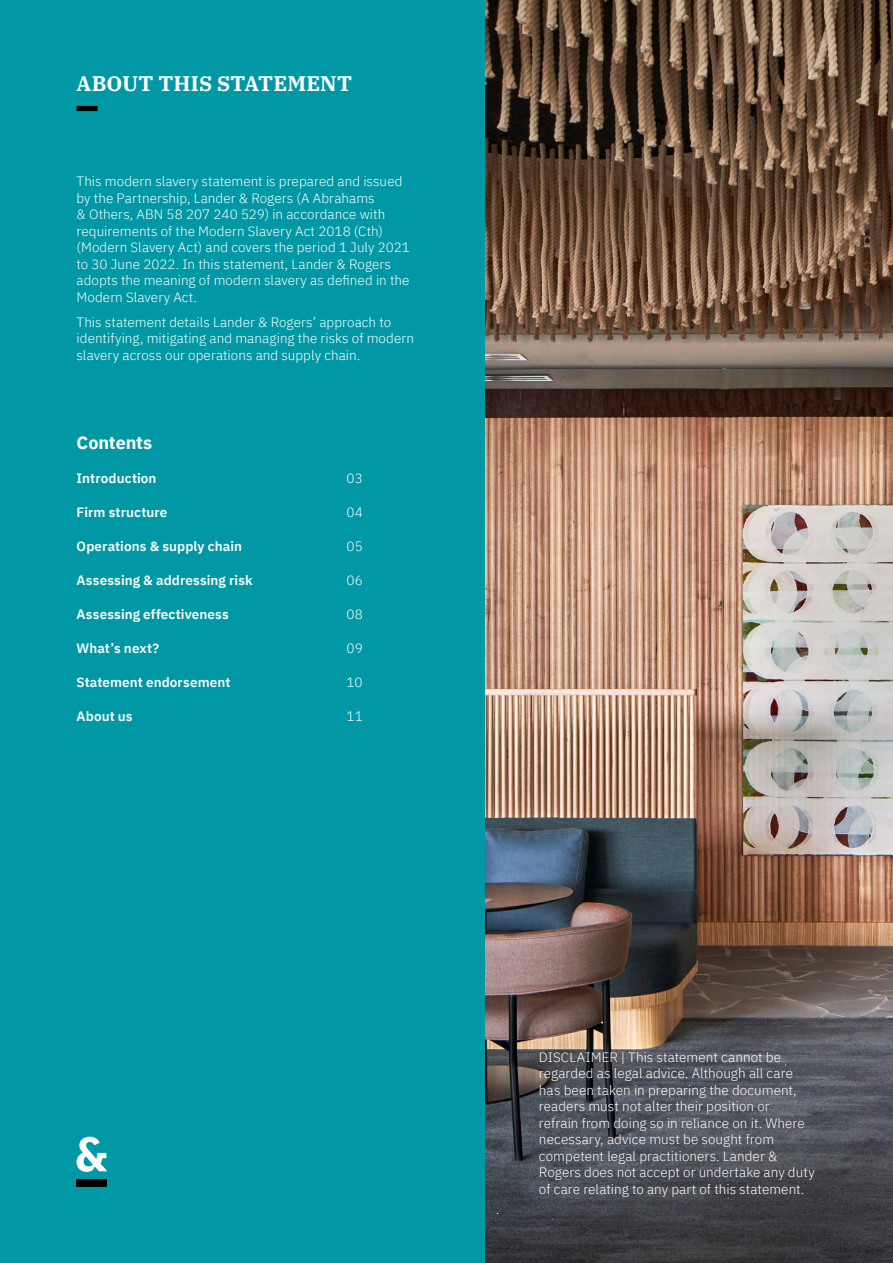
<style>
.page{position:relative;width:893px;height:1263px;background:#fff}
.page>*{position:absolute;margin:0;border:0;box-sizing:border-box;transform-origin:0 0}
.t1{font:700 21px "IBM Plex Serif";letter-spacing:.005em;color:#fff}
.t2{font:700 18px "IBM Plex Sans";letter-spacing:-.005em;color:#fff}
.t3{font:300 13.5px/16.5px "IBM Plex Sans";letter-spacing:.005em;color:#fff}
.t4{font:600 13.5px "IBM Plex Sans";letter-spacing:.005em;color:#fff}
</style>
<div class="page">
<img style="left:485px;top:0;width:408px;height:1263px">
<div style="left:0;top:0;width:485px;height:1263px;background:#0098a4"></div>
<div style="left:77px;top:106px;width:21px;height:5px;background:#000"></div>
<div style="left:77px;top:1179px;width:30px;height:7px;background:#000"></div>
<svg style="left:77px;top:1137px;width:30px;height:35px"></svg>
<h1 class="t1" style="left:77px;top:67px;width:277px">ABOUT THIS STATEMENT</h1>
<p class="t3" style="left:77px;top:172px;width:335px">This modern slavery statement is prepared and issued by the Partnership, Lander &amp; Rogers (A Abrahams<br>&amp; Others, ABN 58 207 240 529) in accordance with requirements of the Modern Slavery Act 2018 (Cth) (Modern Slavery Act) and covers the period 1 July 2021 to 30 June 2022. In this statement, Lander &amp; Rogers adopts the meaning of modern slavery as defined in the Modern Slavery Act.</p>
<p class="t3" style="left:77px;top:313px;width:339px">This statement details Lander &amp; Rogers’ approach to identifying, mitigating and managing the risks of modern slavery across our operations and supply chain.</p>
<h2 class="t2" style="left:77px;top:428px;width:77px">Contents</h2>
<p class="t4" style="left:77px;top:468px;width:81px">Introduction</p>
<p class="t3" style="left:347px;top:469px;width:18px">03</p>
<p class="t4" style="left:77px;top:502px;width:92px">Firm structure</p>
<p class="t3" style="left:347px;top:503px;width:18px">04</p>
<p class="t4" style="left:77px;top:536px;width:167px">Operations &amp; supply chain</p>
<p class="t3" style="left:347px;top:537px;width:18px">05</p>
<p class="t4" style="left:77px;top:570px;width:178px">Assessing &amp; addressing risk</p>
<p class="t3" style="left:347px;top:571px;width:18px">06</p>
<p class="t4" style="left:77px;top:604px;width:154px">Assessing effectiveness</p>
<p class="t3" style="left:347px;top:605px;width:18px">08</p>
<p class="t4" style="left:77px;top:638px;width:84px">What’s next?</p>
<p class="t3" style="left:347px;top:639px;width:18px">09</p>
<p class="t4" style="left:77px;top:672px;width:155px">Statement endorsement</p>
<p class="t3" style="left:347px;top:673px;width:18px">10</p>
<p class="t4" style="left:77px;top:706px;width:58px">About us</p>
<p class="t3" style="left:347px;top:707px;width:18px">11</p>
<p class="t3" style="left:539px;top:1047px;width:277px">DISCLAIMER | This statement cannot be regarded as legal advice. Although all care has been taken in preparing the document, readers must not alter their position or<br>refrain from doing so in reliance on it. Where necessary, advice must be sought from competent legal practitioners. Lander &amp; Rogers does not accept or undertake any duty of care relating to any part of this statement.</p>
</div>
